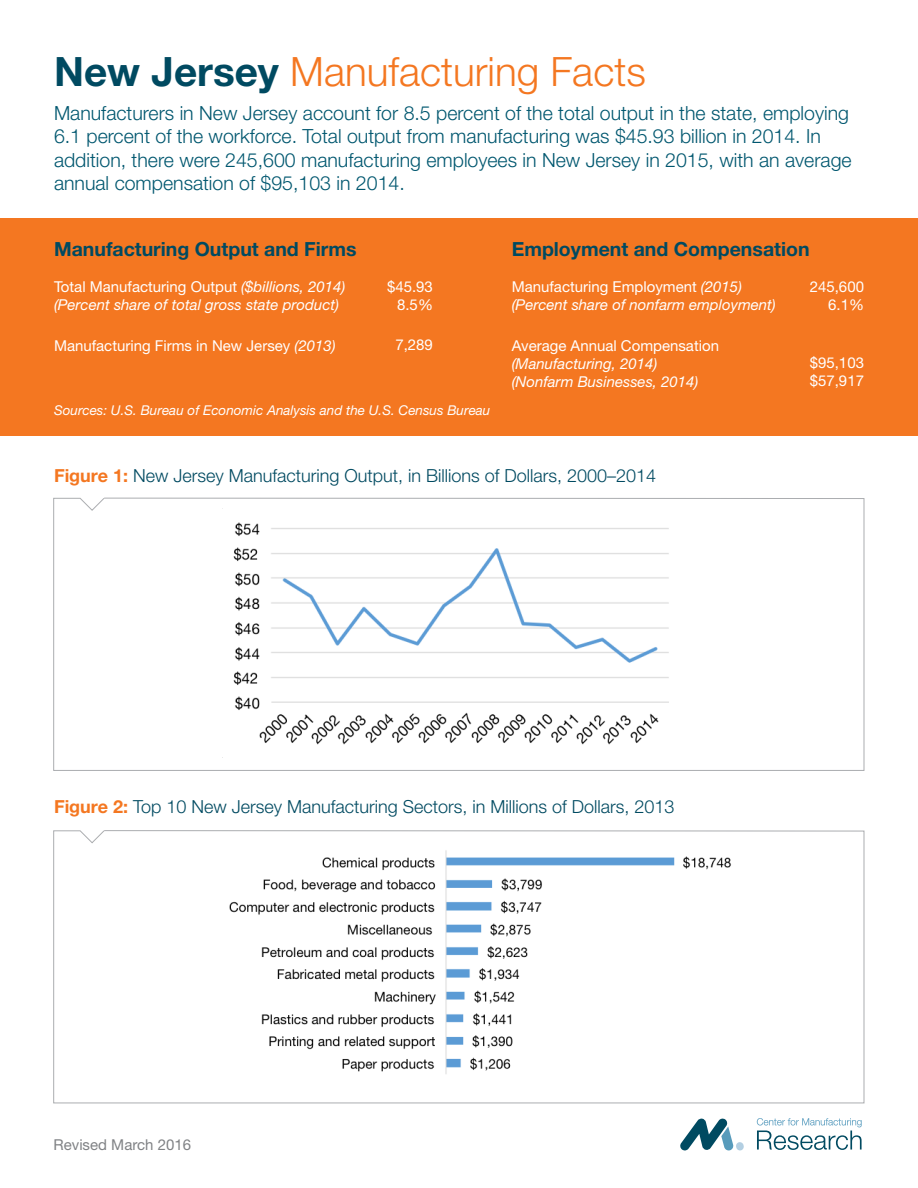
<style>
.page{position:relative;width:918px;height:1188px;background:#fff}
.page>*{position:absolute;margin:0;border:0;box-sizing:border-box;transform-origin:0 0}
.t1{font:300 40.5px "Helvetica Neue";color:#f47721}
.t2{font:300 19.5px/23.4px "Helvetica Neue";color:#00576f}
.t3{font:700 19.5px "Helvetica Neue";color:#004a61}
.t4{font:300 18px "Helvetica Neue";color:#004a61}
.t5{font:italic 15px/18px "Helvetica Neue";color:#fff}
.t6{font:15px/18px "Helvetica Neue";color:#fff;text-align:right}
.t7{font:15px "Helvetica Neue";color:#808285}
.t8{font:italic 13.5px "Helvetica Neue";color:#fff}
.s1{font-weight:700;color:#004a61}
.s2{font-style:normal}
.s3{font-style:italic}
.s4{font-weight:700;color:#f47721}
</style>
<div class="page">
<svg style="left:53px;top:498px;width:811px;height:273px"></svg>
<svg style="left:53px;top:830px;width:811px;height:273px"></svg>
<div style="left:0;top:218px;width:918px;height:218px;background:#f47721"></div>
<img style="left:222px;top:508px;width:467px;height:249px">
<img style="left:188px;top:838px;width:548px;height:249px">
<svg style="left:680px;top:1118px;width:64px;height:32px"></svg>
<svg style="left:757px;top:1118px;width:105px;height:32px"></svg>
<h1 class="t1" style="left:54px;top:47px;width:593px"><span class="s1">New Jersey</span> Manufacturing Facts</h1>
<p class="t2" style="left:54px;top:101px;width:799px">Manufacturers in New Jersey account for 8.5 percent of the total output in the state, employing 6.1 percent of the workforce. Total output from manufacturing was $45.93 billion in 2014. In addition, there were 245,600 manufacturing employees in New Jersey in 2015, with an average annual compensation of $95,103 in 2014.</p>
<p class="t3" style="left:54px;top:237px;width:304px">Manufacturing Output and Firms</p>
<p class="t5" style="left:54px;top:278px;width:293px"><span class="s2">Total Manufacturing Output</span> ($billions, 2014) (Percent share of total gross state product)</p>
<p class="t6" style="left:54px;top:336px;width:283px">Manufacturing Firms in New Jersey <span class="s3">(2013)</span></p>
<p class="t6" style="left:387px;top:277px;width:47px">$45.93<br>8.5%</p>
<p class="t6" style="left:395px;top:336px;width:39px">7,289</p>
<p class="t8" style="left:54px;top:402px;width:438px">Sources: U.S. Bureau of Economic Analysis and the U.S. Census Bureau</p>
<p class="t3" style="left:512px;top:237px;width:299px">Employment and Compensation</p>
<p class="t5" style="left:512px;top:278px;width:266px"><span class="s2">Manufacturing Employment</span> (2015) (Percent share of nonfarm employment)</p>
<p class="t6" style="left:512px;top:336px;width:209px">Average Annual Compensation</p>
<p class="t5" style="left:512px;top:354px;width:188px">(Manufacturing, 2014) (Nonfarm Businesses, 2014)</p>
<p class="t6" style="left:810px;top:277px;width:56px">245,600<br>6.1%</p>
<p class="t6" style="left:810px;top:354px;width:56px;text-align:left">$95,103 $57,917</p>
<p class="t4" style="left:54px;top:464px;width:604px"><span class="s4">Figure 1:</span> New Jersey Manufacturing Output, in Billions of Dollars, 2000–2014</p>
<p class="t4" style="left:54px;top:796px;width:622px"><span class="s4">Figure 2:</span> Top 10 New Jersey Manufacturing Sectors, in Millions of Dollars, 2013</p>
<p class="t7" style="left:54px;top:1136px;width:139px">Revised March 2016</p>
</div>
